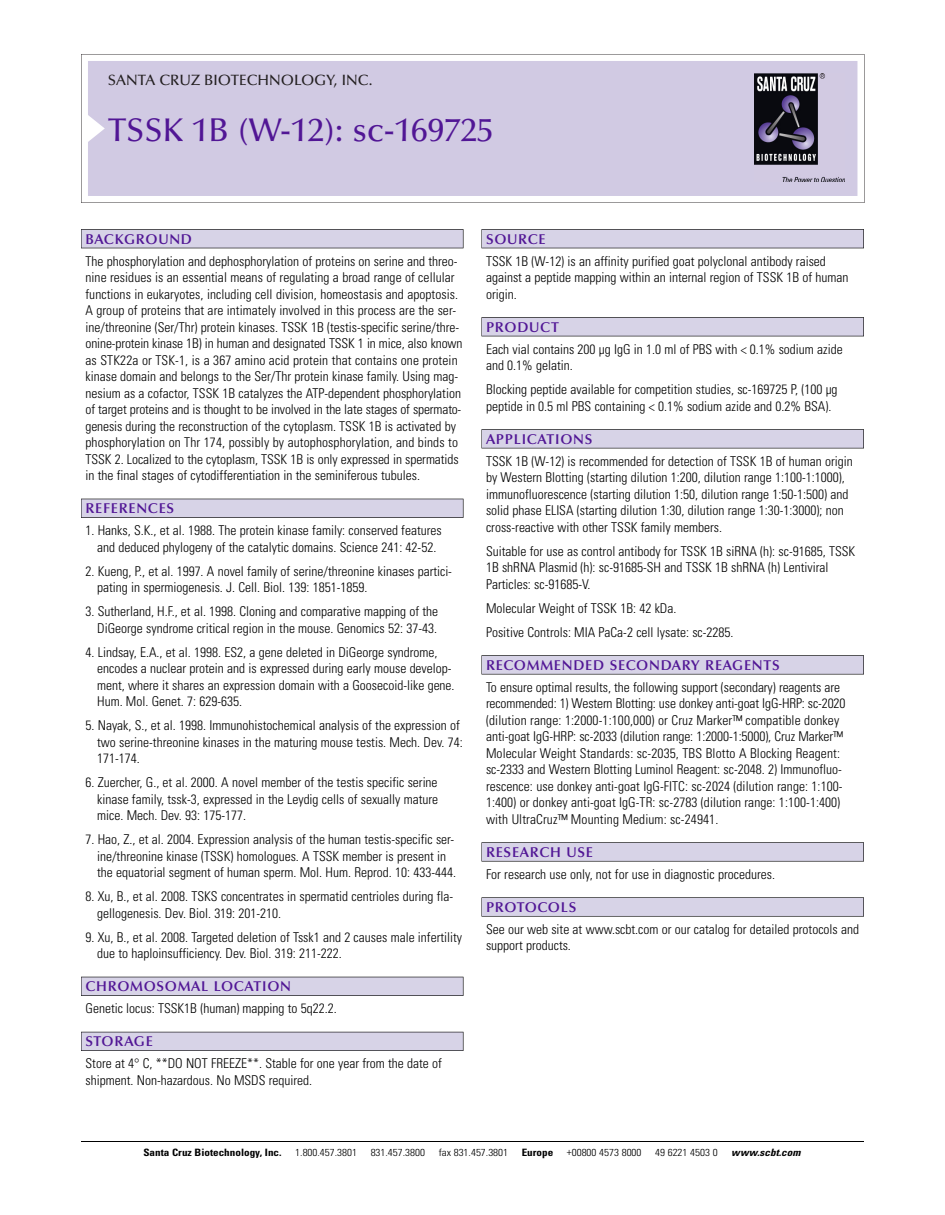
<style>
.page{position:relative;width:945px;height:1215px;background:#fff}
.page>*{position:absolute;margin:0;border:0;box-sizing:border-box;transform-origin:0 0}
.t1{font:500 33px "Optima";color:#511695}
.t2{font:500 15px "Optima";color:#231f20}
.t3{font:600 14.25px "Optima";letter-spacing:.05em;color:#511695}
.t4{font:300 condensed 13.5px/16.5px "Univers";color:#000}
.t5{font:300 condensed 10.2px "Univers";color:#000;scale:1.1 1}
.t6{font:700 condensed 10.2px "Univers";color:#000;scale:1.1 1}
.t7{font:italic 700 condensed 10.2px "Univers";letter-spacing:.005em;color:#000;scale:1.1 1}
</style>
<div class="page">
<svg style="left:81px;top:54px;width:783px;height:149px"></svg>
<div style="left:88px;top:61px;width:769px;height:135px;background:#d1cae3"></div>
<img style="left:755px;top:74px;width:90px;height:108px">
<div style="left:81px;top:229px;width:382px;height:19px;background:#525156"></div>
<div style="left:81px;top:230px;width:382px;height:18px;background:#d7d3e7"></div>
<div style="left:81px;top:499px;width:382px;height:19px;background:#515055"></div>
<div style="left:81px;top:499px;width:382px;height:18px;background:#d7d3e7"></div>
<div style="left:81px;top:977px;width:382px;height:19px;background:#525158"></div>
<div style="left:81px;top:977px;width:382px;height:18px;background:#d7d3e7"></div>
<div style="left:81px;top:1032px;width:382px;height:19px;background:#54535a"></div>
<div style="left:81px;top:1032px;width:382px;height:18px;background:#d7d3e7"></div>
<div style="left:482px;top:229px;width:382px;height:19px;background:#525156"></div>
<div style="left:482px;top:230px;width:381px;height:18px;background:#d7d3e7"></div>
<div style="left:482px;top:317px;width:382px;height:19px;background:#525155"></div>
<div style="left:482px;top:318px;width:381px;height:18px;background:#d7d3e7"></div>
<div style="left:482px;top:429px;width:382px;height:19px;background:#545357"></div>
<div style="left:482px;top:430px;width:381px;height:18px;background:#d7d3e7"></div>
<div style="left:482px;top:655px;width:382px;height:19px;background:#575759"></div>
<div style="left:482px;top:656px;width:381px;height:18px;background:#d7d3e7"></div>
<svg style="left:482px;top:842px;width:382px;height:20px"></svg>
<div style="left:482px;top:843px;width:381px;height:18px;background:#d7d3e7"></div>
<div style="left:482px;top:897px;width:382px;height:20px;background:#626263"></div>
<div style="left:482px;top:898px;width:381px;height:18px;background:#d7d3e7"></div>
<hr style="left:81px;top:1141px;width:783px;height:1px;background:#000">
<p class="t2" style="left:108px;top:74px;width:266px">SANTA CRUZ BIOTECHNOLOGY, INC.</p>
<h1 class="t1" style="left:108px;top:117px;width:387px">TSSK 1B (W-12): sc-169725</h1>
<p class="t3" style="left:86px;top:233px;width:108px">BACKGROUND</p>
<p class="t4" style="left:86px;top:254px;width:378px">The phosphorylation and dephosphorylation of proteins on serine and threo&shy;nine residues is an essential means of regulating a broad range of cellular functions in eukaryotes, including cell division, homeostasis and apoptosis.<br>A group of proteins that are intimately involved in this process are the ser&shy;ine/threonine (Ser/Thr) protein kinases. TSSK 1B (testis-specific serine/thre&shy;onine-protein kinase 1B) in human and designated TSSK 1 in mice, also known as STK22a or TSK-1, is a 367 amino acid protein that contains one protein kinase domain and belongs to the Ser/Thr protein kinase family. Using mag&shy;nesium as a cofactor, TSSK 1B catalyzes the ATP-dependent phosphorylation of target proteins and is thought to be involved in the late stages of spermato&shy;genesis during the reconstruction of the cytoplasm. TSSK 1B is activated by phosphorylation on Thr 174, possibly by autophosphorylation, and binds to TSSK 2. Localized to the cytoplasm, TSSK 1B is only expressed in spermatids in the final stages of cytodifferentiation in the seminiferous tubules.</p>
<p class="t3" style="left:86px;top:503px;width:90px">REFERENCES</p>
<p class="t4" style="left:86px;top:523px;width:358px;text-align:center">1. Hanks, S.K., et al. 1988. The protein kinase family: conserved features and deduced phylogeny of the catalytic domains. Science 241: 42-52.</p>
<p class="t4" style="left:97px;top:564px;width:356px;text-indent:-12px">2. Kueng, P., et al. 1997. A novel family of serine/threonine kinases partici&shy;pating in spermiogenesis. J. Cell. Biol. 139: 1851-1859.</p>
<p class="t4" style="left:86px;top:604px;width:354px;text-align:right">3. Sutherland, H.F., et al. 1998. Cloning and comparative mapping of the<br>DiGeorge syndrome critical region in the mouse. Genomics 52: 37-43.</p>
<p class="t4" style="left:97px;top:645px;width:359px;text-indent:-12px">4. Lindsay, E.A., et al. 1998. ES2, a gene deleted in DiGeorge syndrome, encodes a nuclear protein and is expressed during early mouse develop&shy;ment, where it shares an expression domain with a Goosecoid-like gene.<br>Hum. Mol. Genet. 7: 629-635.</p>
<p class="t4" style="left:97px;top:718px;width:367px;text-indent:-12px">5. Nayak, S., et al. 1998. Immunohistochemical analysis of the expression of two serine-threonine kinases in the maturing mouse testis. Mech. Dev. 74:<br>171-174.</p>
<p class="t4" style="left:97px;top:775px;width:343px;text-align:justify;text-indent:-12px">6. Zuercher, G., et al. 2000. A novel member of the testis specific serine kinase family, tssk-3, expressed in the Leydig cells of sexually mature mice. Mech. Dev. 93: 175-177.</p>
<p class="t4" style="left:97px;top:832px;width:360px;text-indent:-12px">7. Hao, Z., et al. 2004. Expression analysis of the human testis-specific ser&shy;ine/threonine kinase (TSSK) homologues. A TSSK member is present in the equatorial segment of human sperm. Mol. Hum. Reprod. 10: 433-444.</p>
<p class="t4" style="left:97px;top:889px;width:358px;text-indent:-12px">8. Xu, B., et al. 2008. TSKS concentrates in spermatid centrioles during fla&shy;gellogenesis. Dev. Biol. 319: 201-210.</p>
<p class="t4" style="left:97px;top:930px;width:366px;text-indent:-12px">9. Xu, B., et al. 2008. Targeted deletion of Tssk1 and 2 causes male infertility due to haploinsufficiency. Dev. Biol. 319: 211-222.</p>
<p class="t3" style="left:86px;top:981px;width:207px">CHROMOSOMAL LOCATION</p>
<p class="t4" style="left:86px;top:1001px;width:253px">Genetic locus: TSSK1B (human) mapping to 5q22.2.</p>
<p class="t3" style="left:86px;top:1036px;width:69px">STORAGE</p>
<p class="t4" style="left:86px;top:1056px;width:358px">Store at 4° C, **DO NOT FREEZE**. Stable for one year from the date of shipment. Non-hazardous. No MSDS required.</p>
<p class="t3" style="left:486px;top:233px;width:61px">SOURCE</p>
<p class="t4" style="left:486px;top:254px;width:364px">TSSK 1B (W-12) is an affinity purified goat polyclonal antibody raised against a peptide mapping within an internal region of TSSK 1B of human origin.</p>
<p class="t3" style="left:486px;top:321px;width:74px">PRODUCT</p>
<p class="t4" style="left:486px;top:342px;width:358px">Each vial contains 200 µg IgG in 1.0 ml of PBS with &lt; 0.1% sodium azide and 0.1% gelatin.</p>
<p class="t4" style="left:486px;top:382px;width:353px">Blocking peptide available for competition studies, sc-169725 P, (100 µg peptide in 0.5 ml PBS containing &lt; 0.1% sodium azide and 0.2% BSA).</p>
<p class="t3" style="left:486px;top:433px;width:108px">APPLICATIONS</p>
<p class="t4" style="left:486px;top:454px;width:368px">TSSK 1B (W-12) is recommended for detection of TSSK 1B of human origin by Western Blotting (starting dilution 1:200, dilution range 1:100-1:1000), immunofluorescence (starting dilution 1:50, dilution range 1:50-1:500) and solid phase ELISA (starting dilution 1:30, dilution range 1:30-1:3000); non cross-reactive with other TSSK family members.</p>
<p class="t4" style="left:486px;top:544px;width:371px">Suitable for use as control antibody for TSSK 1B siRNA (h): sc-91685, TSSK<br>1B shRNA Plasmid (h): sc-91685-SH and TSSK 1B shRNA (h) Lentiviral<br>Particles: sc-91685-V.</p>
<p class="t4" style="left:486px;top:597px;width:249px;line-height:24px">Molecular Weight of TSSK 1B: 42 kDa.<br>Positive Controls: MIA PaCa-2 cell lysate: sc-2285.</p>
<p class="t3" style="left:486px;top:659px;width:295px">RECOMMENDED SECONDARY REAGENTS</p>
<p class="t4" style="left:486px;top:680px;width:361px">To ensure optimal results, the following support (secondary) reagents are recommended: 1) Western Blotting: use donkey anti-goat IgG-HRP: sc-2020 (dilution range: 1:2000-1:100,000) or Cruz Marker™ compatible donkey anti-goat IgG-HRP: sc-2033 (dilution range: 1:2000-1:5000), Cruz Marker™ Molecular Weight Standards: sc-2035, TBS Blotto A Blocking Reagent: sc-2333 and Western Blotting Luminol Reagent: sc-2048. 2) Immunofluo&shy;rescence: use donkey anti-goat IgG-FITC: sc-2024 (dilution range: 1:100- 1:400) or donkey anti-goat IgG-TR: sc-2783 (dilution range: 1:100-1:400) with UltraCruz™ Mounting Medium: sc-24941.</p>
<p class="t3" style="left:486px;top:846px;width:109px">RESEARCH USE</p>
<p class="t4" style="left:486px;top:867px;width:290px">For research use only, not for use in diagnostic procedures.</p>
<p class="t3" style="left:486px;top:901px;width:92px">PROTOCOLS</p>
<p class="t4" style="left:486px;top:922px;width:375px">See our web site at www.scbt.com or our catalog for detailed protocols and support products.</p>
<p class="t6" style="left:143px;top:1148px;width:127px">Santa Cruz Biotechnology, Inc.</p>
<p class="t5" style="left:295px;top:1148px;width:58px">1.800.457.3801</p>
<p class="t5" style="left:371px;top:1148px;width:51px">831.457.3800</p>
<p class="t5" style="left:439px;top:1148px;width:65px">fax 831.457.3801</p>
<p class="t6" style="left:522px;top:1148px;width:30px">Europe</p>
<p class="t5" style="left:567px;top:1148px;width:69px">+00800 4573 8000</p>
<p class="t5" style="left:655px;top:1148px;width:58px">49 6221 4503 0</p>
<p class="t7" style="left:731px;top:1148px;width:64px">www.scbt.com</p>
</div>
